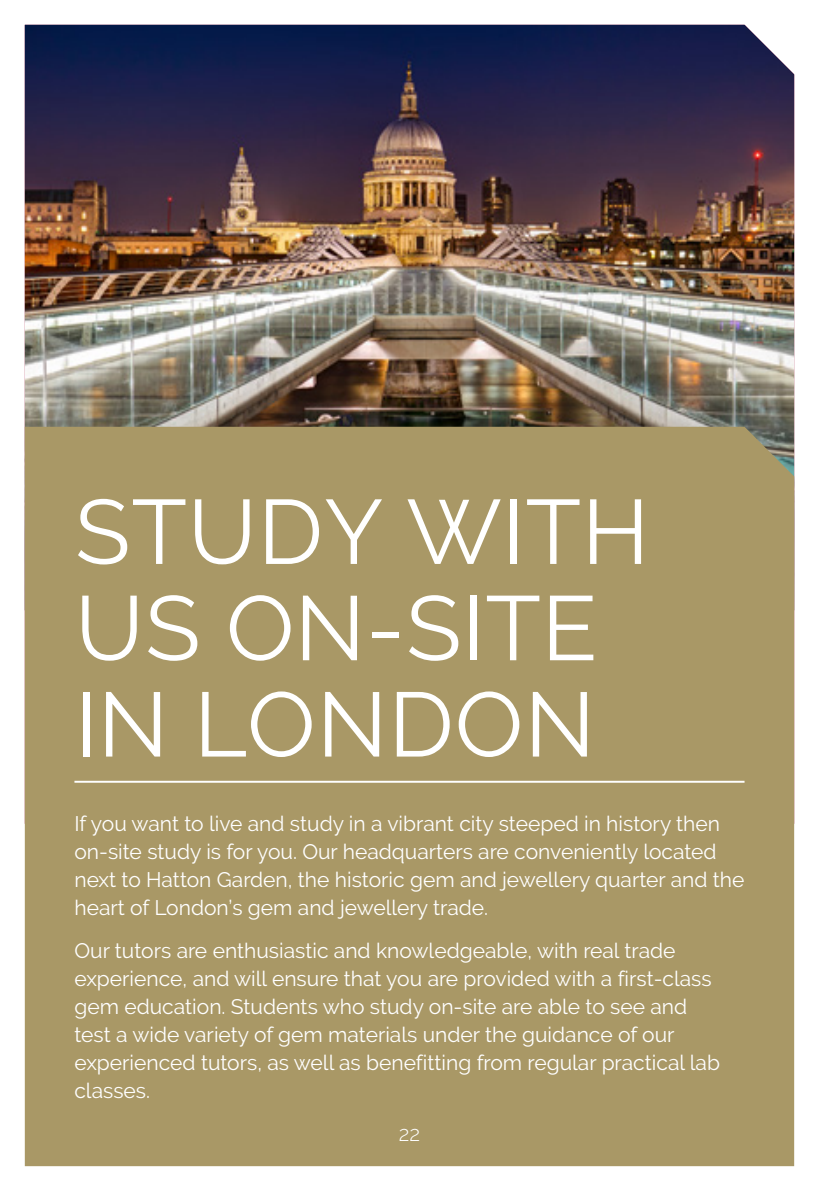
<style>
.page{position:relative;width:819px;height:1191px;background:#fff}
.page>*{position:absolute;margin:0;border:0;box-sizing:border-box;transform-origin:0 0}
.t1{font:91px/96.2px "Raleway";letter-spacing:.01em;color:#fff}
.t2{font:21px/28px "Raleway";color:#fff}
.t3{font:300 21px "Raleway";color:#fff}
</style>
<div class="page">
<img style="left:25px;top:25px;width:769px;height:402px">
<div style="left:25px;top:427px;width:769px;height:739px;background:#a99866"></div>
<hr style="left:74px;top:780px;width:670px;height:2px;background:#fff">
<h1 class="t1" style="left:75px;top:483px;width:575px">STUDY WITH<br>US ON-SITE<br>IN LONDON</h1>
<p class="t2" style="left:74px;top:809px;width:671px">If you want to live and study in a vibrant city steeped in history then on-site study is for you. Our headquarters are conveniently located next to Hatton Garden, the historic gem and jewellery quarter and the heart of London’s gem and jewellery trade.</p>
<p class="t2" style="left:74px;top:936px;width:647px">Our tutors are enthusiastic and knowledgeable, with real trade experience, and will ensure that you are provided with a first-class gem education. Students who study on-site are able to see and test a wide variety of gem materials under the guidance of our experienced tutors, as well as benefitting from regular practical lab classes.</p>
<p class="t3" style="left:399px;top:1121px;width:23px">22</p>
</div>
